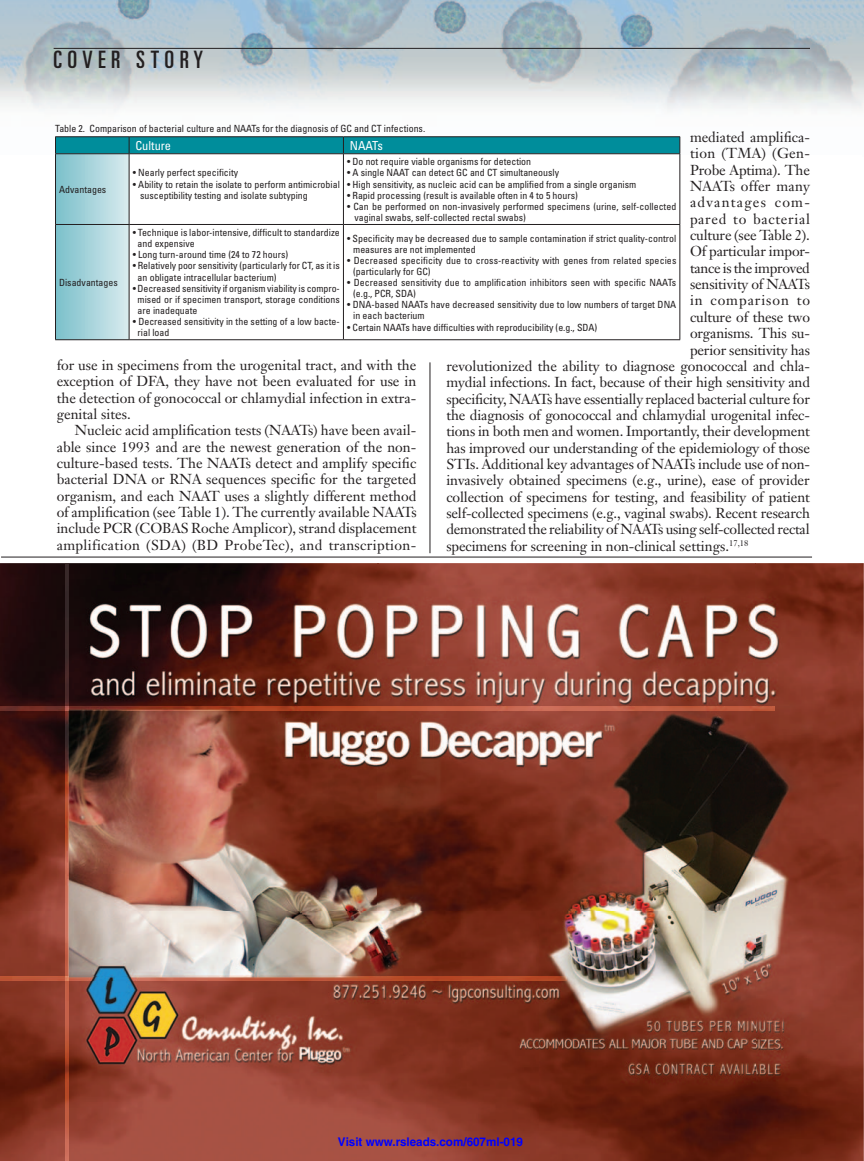
<style>
.page{position:relative;width:864px;height:1161px;background:#fff}
.page>*{position:absolute;margin:0;border:0;box-sizing:border-box;transform-origin:0 0}
.t1{font:ultra-condensed 24px "Univers";letter-spacing:.23em;color:#231f20}
.t2{font:14.25px/16.4px "Janson Text";letter-spacing:-.01em;color:#231f20;text-align:justify}
.t3{font:14.25px "Janson Text";letter-spacing:.045em;color:#231f20}
.t4{font:14.25px "Janson Text";letter-spacing:.025em;color:#231f20}
.t5{font:14.25px "Janson Text";letter-spacing:.015em;color:#231f20}
.t6{font:14.25px "Janson Text";letter-spacing:.085em;color:#231f20}
.t7{font:14.25px "Janson Text";letter-spacing:.065em;color:#231f20}
.t8{font:condensed 12.3px "Univers";color:#fff}
.t9{font:700 12px "Helvetica";color:#00f}
.t10{font:condensed 9.9px/11.1px "Univers";color:#231f20}
</style>
<div class="page">
<img style="left:0;top:0;width:864px;height:137px">
<hr style="left:54px;top:48px;width:756px;height:1px;background:#231f20">
<img style="left:0;top:563px;width:864px;height:598px">
<img style="left:708px;top:1096px;width:88px;height:13px">
<svg style="left:797px;top:1096px;width:13px;height:9px"></svg>
<img style="left:0;top:977px;width:567px;height:3px">
<img style="left:0;top:707px;width:774px;height:3px">
<img style="left:65px;top:563px;width:4px;height:598px">
<svg style="left:65px;top:977px;width:4px;height:3px"></svg>
<svg style="left:65px;top:707px;width:4px;height:3px"></svg>
<hr style="left:1px;top:557px;width:811px;height:1px;background:#231f20">
<hr style="left:430px;top:362px;width:1px;height:191px;background:#231f20">
<hr style="left:55px;top:136px;width:74px;height:1px;background:#231f20">
<hr style="left:129px;top:136px;width:214px;height:1px;background:#231f20">
<hr style="left:343px;top:136px;width:337px;height:1px;background:#231f20">
<svg style="left:55px;top:137px;width:626px;height:203px"></svg>
<hr style="left:129px;top:154px;width:1px;height:70px;background:#231f20">
<hr style="left:343px;top:154px;width:1px;height:70px;background:#231f20">
<hr style="left:680px;top:154px;width:1px;height:70px;background:#231f20">
<hr style="left:129px;top:225px;width:1px;height:114px;background:#231f20">
<hr style="left:343px;top:225px;width:1px;height:114px;background:#231f20">
<hr style="left:680px;top:225px;width:1px;height:114px;background:#231f20">
<h1 class="t1" style="left:54px;top:46px;width:151px">COVER STORY</h1>
<p class="t10" style="left:55px;top:122px;width:372px">Table 2. Comparison of bacterial culture and NAATs for the diagnosis of GC and CT infections.</p>
<p class="t8" style="left:135px;top:138px;width:37px">Culture</p>
<p class="t8" style="left:350px;top:138px;width:35px">NAATs</p>
<p class="t10" style="left:59px;top:184px;width:49px">Advantages</p>
<p class="t2" style="left:690px;top:129px;width:121px">mediated amplifica-</p>
<p class="t4" style="left:690px;top:144px;width:121px">tion (TMA) (Gen-</p>
<p class="t2" style="left:690px;top:161px;width:121px">Probe Aptima). The</p>
<p class="t5" style="left:690px;top:177px;width:121px">NAATs offer many</p>
<p class="t6" style="left:690px;top:193px;width:121px">advantages com-</p>
<p class="t3" style="left:690px;top:210px;width:122px">pared to bacterial</p>
<p class="t2" style="left:690px;top:227px;width:121px">culture (see Table 2).</p>
<p class="t2" style="left:690px;top:243px;width:121px">Of particular impor-</p>
<p class="t2" style="left:690px;top:260px;width:121px">tance is the improved</p>
<p class="t2" style="left:690px;top:276px;width:121px">sensitivity of NAATs</p>
<p class="t7" style="left:690px;top:291px;width:122px">in comparison to</p>
<p class="t2" style="left:690px;top:309px;width:122px">culture of these two</p>
<p class="t2" style="left:690px;top:325px;width:121px">organisms. This su-</p>
<p class="t2" style="left:690px;top:341px;width:122px">perior sensitivity has</p>
<p class="t2" style="left:446px;top:358px;width:365px">revolutionized the ability to diagnose gonococcal and chla-</p>
<p class="t2" style="left:446px;top:374px;width:365px">mydial infections. In fact, because of their high sensitivity and</p>
<p class="t2" style="left:446px;top:390px;width:365px">specificity, NAATs have essentially replaced bacterial culture for</p>
<p class="t2" style="left:446px;top:407px;width:365px">the diagnosis of gonococcal and chlamydial urogenital infec-</p>
<p class="t2" style="left:446px;top:423px;width:365px">tions in both men and women. Importantly, their development</p>
<p class="t2" style="left:446px;top:439px;width:365px">has improved our understanding of the epidemiology of those</p>
<p class="t2" style="left:446px;top:456px;width:365px">STIs. Additional key advantages of NAATs include use of non-</p>
<p class="t2" style="left:446px;top:472px;width:365px">invasively obtained specimens (e.g., urine), ease of provider</p>
<p class="t2" style="left:446px;top:488px;width:365px">collection of specimens for testing, and feasibility of patient</p>
<p class="t2" style="left:446px;top:505px;width:365px">self-collected specimens (e.g., vaginal swabs). Recent research</p>
<p class="t2" style="left:446px;top:521px;width:365px">demonstrated the reliability of NAATs using self-collected rectal</p>
<p class="t2" style="left:446px;top:537px;width:304px">specimens for screening in non-clinical settings.<sup>17,18</sup></p>
<p class="t10" style="left:347px;top:156px;width:186px">• Do not require viable organisms for detection</p>
<p class="t10" style="left:347px;top:167px;width:214px">• A single NAAT can detect GC and CT simultaneously</p>
<p class="t10" style="left:347px;top:178px;width:291px">• High sensitivity, as nucleic acid can be amplified from a single organism</p>
<p class="t10" style="left:347px;top:189px;width:232px">• Rapid processing (result is available often in 4 to 5 hours)</p>
<p class="t10" style="left:354px;top:201px;width:323px;text-indent:-7px">• Can be performed on non-invasively performed specimens (urine, self-collected vaginal swabs, self-collected rectal swabs)</p>
<p class="t10" style="left:133px;top:167px;width:107px">• Nearly perfect specificity</p>
<p class="t10" style="left:140px;top:178px;width:201px;text-indent:-7px">• Ability to retain the isolate to perform antimicrobial susceptibility testing and isolate subtyping</p>
<p class="t10" style="left:138px;top:227px;width:204px;text-indent:-5px">• Technique is labor-intensive, difficult to standardize and expensive</p>
<p class="t10" style="left:133px;top:249px;width:157px">• Long turn-around time (24 to 72 hours)</p>
<p class="t10" style="left:138px;top:260px;width:204px;text-indent:-5px">• Relatively poor sensitivity (particularly for CT, as it is an obligate intracellular bacterium)</p>
<p class="t10" style="left:138px;top:282px;width:204px;text-align:justify;text-indent:-5px">• Decreased sensitivity if organism viability is compro&shy;mised or if specimen transport, storage conditions are inadequate</p>
<p class="t10" style="left:138px;top:316px;width:204px;text-indent:-5px">• Decreased sensitivity in the setting of a low bacte&shy;rial load</p>
<p class="t10" style="left:353px;top:232px;width:325px;text-indent:-6px">• Specificity may be decreased due to sample contamination if strict quality-control measures are not implemented</p>
<p class="t10" style="left:353px;top:255px;width:325px;text-indent:-6px">• Decreased specificity due to cross-reactivity with genes from related species (particularly for GC)</p>
<p class="t10" style="left:353px;top:277px;width:325px;text-indent:-6px">• Decreased sensitivity due to amplification inhibitors seen with specific NAATs (e.g., PCR, SDA)</p>
<p class="t10" style="left:353px;top:299px;width:325px;text-indent:-6px">• DNA-based NAATs have decreased sensitivity due to low numbers of target DNA in each bacterium</p>
<p class="t10" style="left:347px;top:321px;width:252px">• Certain NAATs have difficulties with reproducibility (e.g., SDA)</p>
<p class="t10" style="left:59px;top:277px;width:60px">Disadvantages</p>
<p class="t2" style="left:57px;top:357px;width:361px">for use in specimens from the urogenital tract, and with the exception of DFA, they have not been evaluated for use in the detection of gonococcal or chlamydial infection in extra&shy;genital sites.</p>
<p class="t2" style="left:57px;top:422px;width:361px;text-indent:18px">Nucleic acid amplification tests (NAATs) have been avail&shy;able since 1993 and are the newest generation of the non&shy;culture-based tests. The NAATs detect and amplify specific bacterial DNA or RNA sequences specific for the targeted organism, and each NAAT uses a slightly different method of amplification (see Table 1). The currently available NAATs include PCR (COBAS Roche Amplicor), strand displacement amplification (SDA) (BD ProbeTec), and transcription-</p>
<p class="t9" style="left:338px;top:1134px;width:187px">Visit www.rsleads.com/607ml-019</p>
</div>
